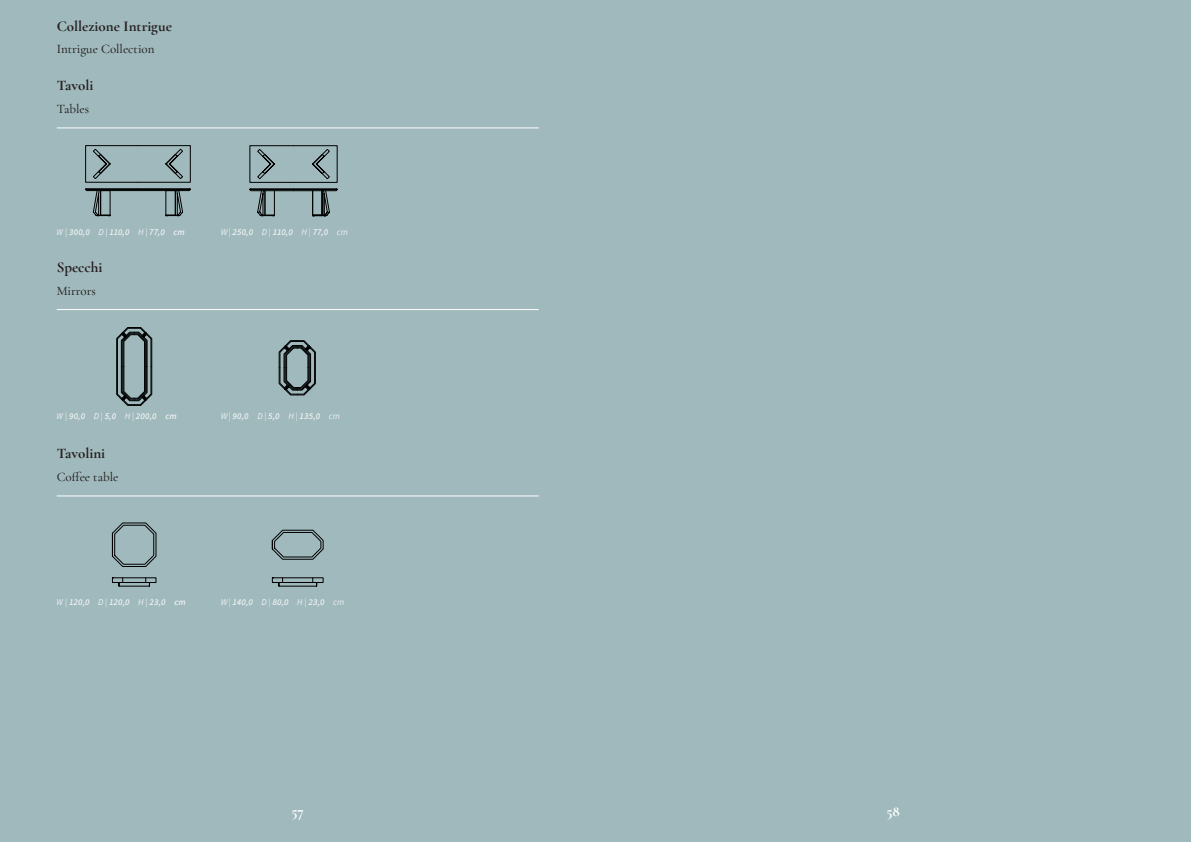
<style>
.page{position:relative;width:1191px;height:842px;background:#a0b9bc}
.page>*{position:absolute;margin:0;border:0;box-sizing:border-box;transform-origin:0 0}
.t1{font:700 15px "Cormorant Garamond";color:#241f1f}
.t2{font:700 15px "Cormorant Garamond";color:#fff}
.t3{font:500 13px "Cormorant Garamond";color:#241f1f}
.t4{font:italic 600 9px "Source Sans Pro";letter-spacing:.015em;color:#fff}
.s1{font-weight:400}
</style>
<div class="page">
<hr style="left:57px;top:309px;width:482px;height:1px;background:#fff">
<hr style="left:57px;top:496px;width:482px;height:1px;background:#fff">
<hr style="left:57px;top:128px;width:482px;height:1px;background:#fff">
<svg style="left:85px;top:145px;width:105px;height:71px"></svg>
<svg style="left:258px;top:149px;width:16px;height:30px"></svg>
<svg style="left:312px;top:149px;width:17px;height:30px"></svg>
<svg style="left:250px;top:189px;width:87px;height:27px"></svg>
<svg style="left:116px;top:327px;width:36px;height:79px"></svg>
<svg style="left:112px;top:523px;width:44px;height:44px"></svg>
<svg style="left:112px;top:578px;width:44px;height:8px"></svg>
<svg style="left:272px;top:530px;width:51px;height:29px"></svg>
<svg style="left:272px;top:578px;width:51px;height:8px"></svg>
<svg style="left:279px;top:340px;width:36px;height:55px"></svg>
<h1 class="t1" style="left:57px;top:17px;width:117px">Collezione Intrigue</h1>
<h2 class="t3" style="left:57px;top:41px;width:99px">Intrigue Collection</h2>
<h1 class="t1" style="left:57px;top:76px;width:38px">Tavoli</h1>
<h2 class="t3" style="left:57px;top:101px;width:34px">Tables</h2>
<p class="t4" style="left:57px;top:226px;width:130px"><span class="s1">W |</span> 300,0 <span class="s1">D |</span> 110,0 <span class="s1">H |</span> 77,0 cm</p>
<h1 class="t1" style="left:57px;top:258px;width:47px">Specchi</h1>
<h2 class="t3" style="left:57px;top:282px;width:41px">Mirrors</h2>
<p class="t4" style="left:220px;top:226px;width:129px"><span class="s1">W |</span> 250,0 <span class="s1">D |</span> 110,0 <span class="s1">H |</span> 77,0 <span class="s1">cm</span></p>
<p class="t4" style="left:57px;top:410px;width:121px"><span class="s1">W |</span> 90,0 <span class="s1">D |</span> 5,0 <span class="s1">H |</span> 200,0 cm</p>
<h1 class="t1" style="left:57px;top:444px;width:50px">Tavolini</h1>
<h2 class="t3" style="left:57px;top:469px;width:63px">Coffee table</h2>
<p class="t4" style="left:220px;top:410px;width:121px"><span class="s1">W |</span> 90,0 <span class="s1">D |</span> 5,0 <span class="s1">H |</span> 135,0 <span class="s1">cm</span></p>
<p class="t4" style="left:57px;top:596px;width:130px"><span class="s1">W |</span> 120,0 <span class="s1">D |</span> 120,0 <span class="s1">H |</span> 23,0 cm</p>
<p class="t4" style="left:220px;top:596px;width:126px"><span class="s1">W |</span> 140,0 <span class="s1">D |</span> 80,0 <span class="s1">H |</span> 23,0 <span class="s1">cm</span></p>
<h1 class="t2" style="left:291px;top:802px;width:14px">57</h1>
<h1 class="t2" style="left:886px;top:802px;width:15px">58</h1>
</div>
